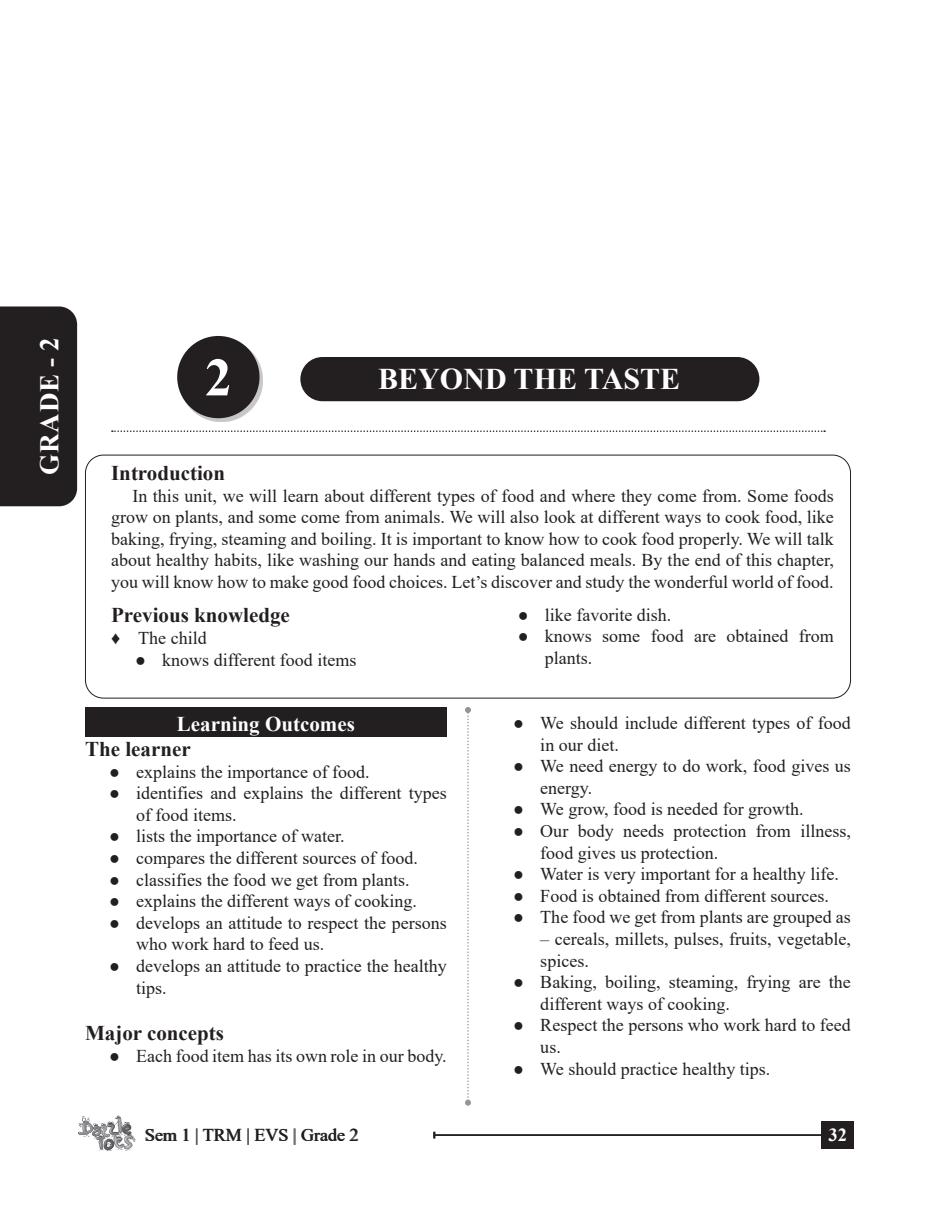
<style>
.page{position:relative;width:936px;height:1212px;background:#fff}
.page>*{position:absolute;margin:0;border:0;box-sizing:border-box;transform-origin:0 0}
.t1{font:700 54px "Times New Roman";color:#fff}
.t2{font:700 30px "Times New Roman";color:#fff}
.t3{font:700 27px "Times New Roman";letter-spacing:.035em;color:#fff}
.t4{font:700 21px "Times New Roman";color:#231f20}
.t5{font:700 21px "Times New Roman";color:#fff}
.t6{font:700 18.45px "Times New Roman";color:#fff}
.t7{font:18px/21.6px "Times New Roman";color:#231f20}
</style>
<div class="page">
<div style="left:0;top:306px;width:77px;height:200px;background:#231f20"></div>
<svg style="left:465px;top:707px;width:6px;height:399px"></svg>
<img style="left:78px;top:1115px;width:58px;height:36px">
<div style="left:821px;top:1121px;width:32px;height:28px;background:#231f20"></div>
<hr style="left:434px;top:1134px;width:390px;height:2px;background:#231f20">
<div style="left:85px;top:455px;width:765px;height:243px;border:1px solid #231f20;border-radius:18px"></div>
<div style="left:300px;top:357px;width:459px;height:44px;background:#231f20;border-radius:22px"></div>
<div style="left:85px;top:707px;width:361px;height:29px;background:#231f20"></div>
<div style="left:180px;top:339px;width:82px;height:82px;background:#231f20;opacity:.25"></div>
<div style="left:177px;top:336px;width:82px;height:82px;background:#231f20;border-radius:50%"></div>
<svg style="left:112px;top:430px;width:713px;height:2px"></svg>
<h3 class="t3" style="left:30px;top:475px;width:139px;rotate:-90deg">GRADE - 2</h3>
<h1 class="t1" style="left:205px;top:338px;width:28px">2</h1>
<h2 class="t2" style="left:378px;top:358px;width:303px">BEYOND THE TASTE</h2>
<p class="t4" style="left:111px;top:458px;width:115px">Introduction</p>
<p class="t7" style="left:111px;top:484px;width:724px;text-align:justify;text-indent:21px">In this unit, we will learn about different types of food and where they come from. Some foods grow on plants, and some come from animals. We will also look at different ways to cook food, like baking, frying, steaming and boiling. It is important to know how to cook food properly. We will talk about healthy habits, like washing our hands and eating balanced meals. By the end of this chapter, you will know how to make good food choices. Let’s discover and study the wonderful world of food.</p>
<p class="t4" style="left:111px;top:600px;width:180px">Previous knowledge</p>
<p class="t7" style="left:111px;top:626px;width:97px">♦ The child</p>
<p class="t7" style="left:135px;top:648px;width:223px">● knows different food items</p>
<p class="t5" style="left:177px;top:709px;width:179px">Learning Outcomes</p>
<p class="t4" style="left:85px;top:734px;width:107px">The learner</p>
<p class="t7" style="left:109px;top:760px;width:262px">● explains the importance of food.</p>
<p class="t7" style="left:136px;top:782px;width:312px;text-indent:-27px">● identifies and explains the different types of food items.</p>
<p class="t7" style="left:109px;top:825px;width:237px">● lists the importance of water.</p>
<p class="t7" style="left:109px;top:846px;width:310px">● compares the different sources of food.</p>
<p class="t7" style="left:109px;top:868px;width:302px">● classifies the food we get from plants.</p>
<p class="t7" style="left:109px;top:890px;width:309px">● explains the different ways of cooking.</p>
<p class="t7" style="left:136px;top:911px;width:312px;text-indent:-27px">● develops an attitude to respect the persons who work hard to feed us.</p>
<p class="t7" style="left:136px;top:954px;width:312px;text-indent:-27px">● develops an attitude to practice the healthy tips.</p>
<p class="t4" style="left:85px;top:1018px;width:140px">Major concepts</p>
<p class="t7" style="left:109px;top:1044px;width:339px">● Each food item has its own role in our body.</p>
<p class="t7" style="left:518px;top:603px;width:155px">● like favorite dish.</p>
<p class="t7" style="left:545px;top:625px;width:290px;text-indent:-27px">● knows some food are obtained from plants.</p>
<p class="t7" style="left:540px;top:712px;width:312px;text-indent:-27px">● We should include different types of food in our diet.</p>
<p class="t7" style="left:540px;top:755px;width:312px;text-indent:-27px">● We need energy to do work, food gives us energy.</p>
<p class="t7" style="left:513px;top:798px;width:292px">● We grow, food is needed for growth.</p>
<p class="t7" style="left:540px;top:820px;width:312px;text-indent:-27px">● Our body needs protection from illness, food gives us protection.</p>
<p class="t7" style="left:513px;top:863px;width:327px">● Water is very important for a healthy life.</p>
<p class="t7" style="left:513px;top:884px;width:317px">● Food is obtained from different sources.</p>
<p class="t7" style="left:513px;top:906px;width:339px">● The food we get from plants are grouped as</p>
<p class="t7" style="left:540px;top:928px;width:312px">– cereals, millets, pulses, fruits, vegetable, spices.</p>
<p class="t7" style="left:540px;top:971px;width:312px;text-indent:-27px">● Baking, boiling, steaming, frying are the different ways of cooking.</p>
<p class="t7" style="left:540px;top:1014px;width:312px;text-indent:-27px">● Respect the persons who work hard to feed us.</p>
<p class="t7" style="left:513px;top:1057px;width:259px">● We should practice healthy tips.</p>
<p class="t7" style="left:145px;top:1123px;width:215px">Sem 1 | TRM | EVS | Grade 2</p>
<p class="t6" style="left:828px;top:1121px;width:20px">32</p>
</div>
